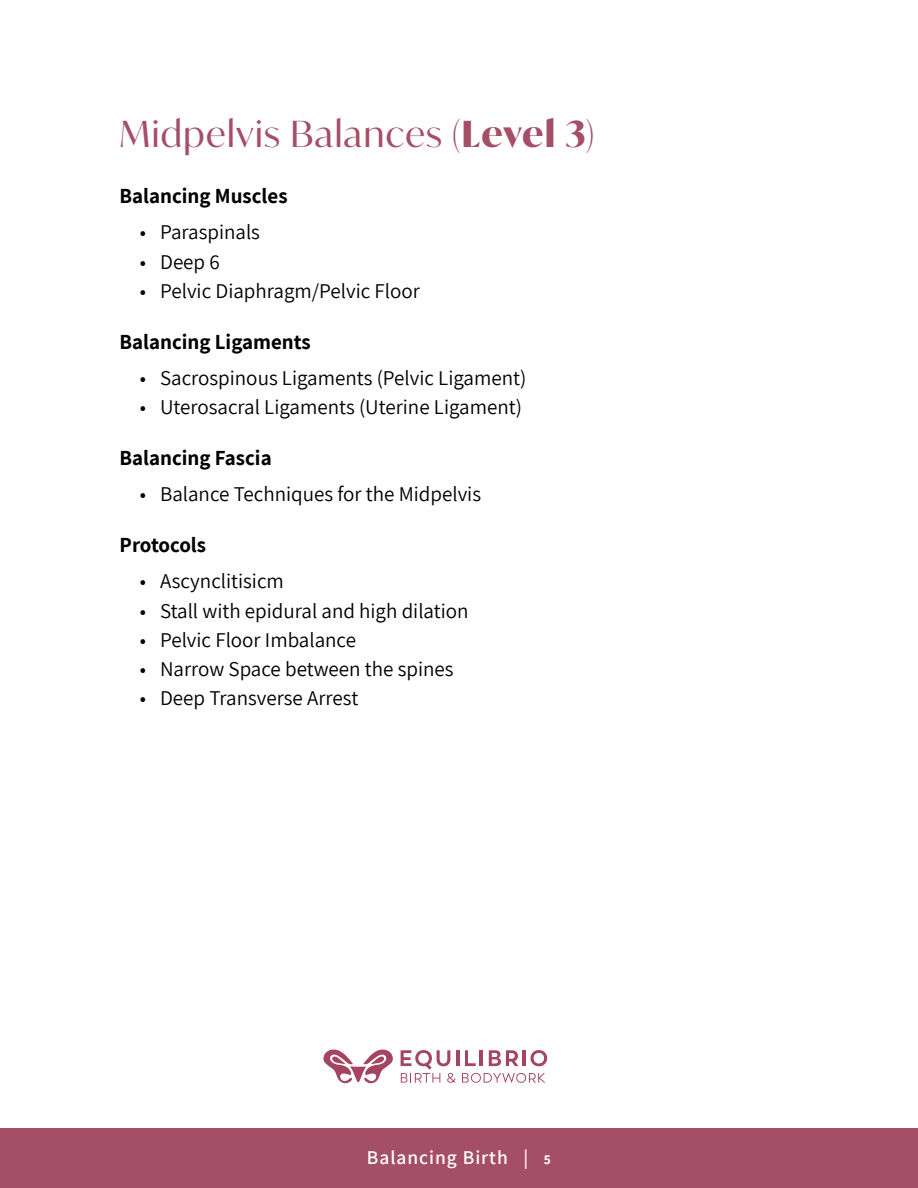
<style>
.page{position:relative;width:918px;height:1188px;background:#fff}
.page>*{position:absolute;margin:0;border:0;box-sizing:border-box;transform-origin:0 0}
.t1{font:36px "Ivy Mode";letter-spacing:.04em;color:#a54e67}
.t2{font:21px "Assistant";color:#000}
.t3{font:700 21px "Assistant";color:#000}
.t4{font:600 19.5px "Assistant";letter-spacing:.05em;color:#fff}
.s1{font-weight:700}
.s2{font-weight:700;font-size:13.5px}
</style>
<div class="page">
<div style="left:0;top:1128px;width:918px;height:60px;background:#a54e67"></div>
<hr style="left:456px;top:1050px;width:3px;height:16px;background:#a44460">
<svg style="left:465px;top:1050px;width:11px;height:16px"></svg>
<hr style="left:480px;top:1050px;width:3px;height:16px;background:#a44460">
<svg style="left:489px;top:1050px;width:29px;height:16px"></svg>
<hr style="left:523px;top:1050px;width:3px;height:16px;background:#a44460">
<svg style="left:531px;top:1050px;width:16px;height:16px"></svg>
<svg style="left:401px;top:1050px;width:55px;height:33px"></svg>
<svg style="left:462px;top:1073px;width:83px;height:10px"></svg>
<svg style="left:323px;top:1049px;width:70px;height:35px"></svg>
<h1 class="t1" style="left:120px;top:110px;width:476px">Midpelvis Balances <span class="s1">(Level 3)</span></h1>
<p class="t3" style="left:120px;top:182px;width:169px">Balancing Muscles</p>
<p class="t2" style="left:140px;top:218px;width:122px">• Paraspinals</p>
<p class="t2" style="left:140px;top:247px;width:81px">• Deep 6</p>
<p class="t2" style="left:140px;top:276px;width:282px">• Pelvic Diaphragm/Pelvic Floor</p>
<p class="t3" style="left:120px;top:327px;width:193px">Balancing Ligaments</p>
<p class="t2" style="left:140px;top:363px;width:388px">• Sacrospinous Ligaments (Pelvic Ligament)</p>
<p class="t2" style="left:140px;top:392px;width:384px">• Uterosacral Ligaments (Uterine Ligament)</p>
<p class="t3" style="left:120px;top:443px;width:154px">Balancing Fascia</p>
<p class="t2" style="left:140px;top:479px;width:343px">• Balance Techniques for the Midpelvis</p>
<p class="t3" style="left:120px;top:531px;width:88px">Protocols</p>
<p class="t2" style="left:140px;top:567px;width:146px">• Ascynclitisicm</p>
<p class="t2" style="left:140px;top:596px;width:330px">• Stall with epidural and high dilation</p>
<p class="t2" style="left:140px;top:626px;width:218px">• Pelvic Floor Imbalance</p>
<p class="t2" style="left:140px;top:655px;width:315px">• Narrow Space between the spines</p>
<p class="t2" style="left:140px;top:684px;width:220px">• Deep Transverse Arrest</p>
<p class="t4" style="left:367px;top:1144px;width:186px">Balancing Birth | <span class="s2">5</span></p>
</div>
